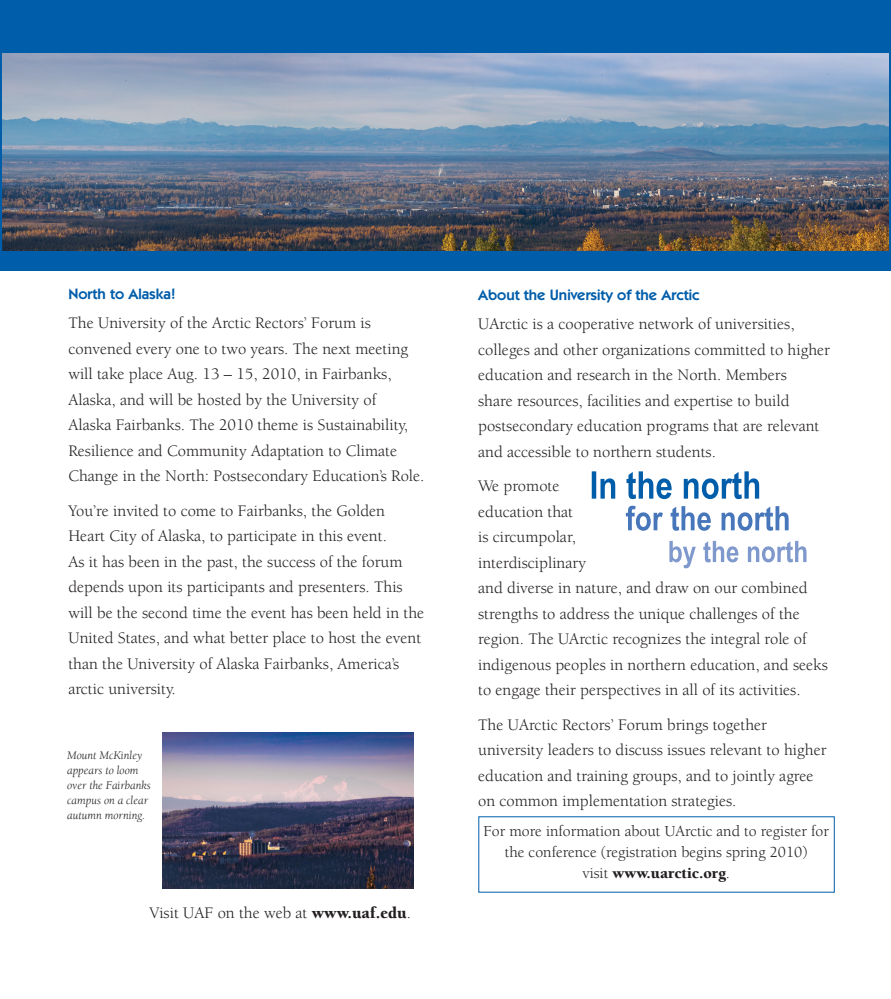
<style>
.page{position:relative;width:891px;height:999px;background:#fff}
.page>*{position:absolute;margin:0;border:0;box-sizing:border-box;transform-origin:0 0}
.Body_Copy{font:16.5px/25.5px "Berkeley Std";color:#231f20}
.Body_Copy-2{font:15.75px/21px "Berkeley Std";color:#231f20;text-align:center}
.Subhead{font:600 15px "ITC Kabel Std";color:#005daa}
.t1{font:italic 12px/15px "Berkeley Std";color:#231f20}
.s1{font-weight:900}
</style>
<div class="page">
<div style="left:0;top:0;width:891px;height:271px;background:#005daa"></div>
<img style="left:2px;top:53px;width:887px;height:197px">
<img style="left:163px;top:732px;width:251px;height:157px">
<svg style="left:669px;top:541px;width:138px;height:27px"></svg>
<svg style="left:626px;top:506px;width:163px;height:25px"></svg>
<svg style="left:592px;top:471px;width:167px;height:28px"></svg>
<p class="Subhead" style="left:68px;top:285px;width:109px">North to Alaska!</p>
<p class="Body_Copy" style="left:68px;top:311px;width:358px">The University of the Arctic Rectors’ Forum is convened every one to two years. The next meeting will take place Aug. 13 – 15, 2010, in Fairbanks, Alaska, and will be hosted by the University of<br>Alaska Fairbanks. The 2010 theme is Sustainability, Resilience and Community Adaptation to Climate Change in the North: Postsecondary Education’s Role.</p>
<p class="Body_Copy" style="left:68px;top:498px;width:357px">You’re invited to come to Fairbanks, the Golden Heart City of Alaska, to participate in this event.<br>As it has been in the past, the success of the forum depends upon its participants and presenters. This will be the second time the event has been held in the United States, and what better place to host the event than the University of Alaska Fairbanks, America’s arctic university.</p>
<p class="t1" style="left:67px;top:748px;width:85px">Mount McKinley appears to loom over the Fairbanks campus on a clear autumn morning.</p>
<p class="Body_Copy" style="left:150px;top:901px;width:263px">Visit UAF on the web at <span class="s1">www.uaf.edu</span>.</p>
<p class="Subhead" style="left:478px;top:286px;width:223px">About the University of the Arctic</p>
<p class="Body_Copy" style="left:478px;top:312px;width:353px">UArctic is a cooperative network of universities, colleges and other organizations committed to higher education and research in the North. Members<br>share resources, facilities and expertise to build postsecondary education programs that are relevant and accessible to northern students.</p>
<p class="Body_Copy" style="left:478px;top:474px;width:351px">We promote<br>education that<br>is circumpolar,<br>interdisciplinary<br>and diverse in nature, and draw on our combined strengths to address the unique challenges of the region. The UArctic recognizes the integral role of indigenous peoples in northern education, and seeks to engage their perspectives in all of its activities.</p>
<p class="Body_Copy" style="left:478px;top:712px;width:350px">The UArctic Rectors’ Forum brings together university leaders to discuss issues relevant to higher education and training groups, and to jointly agree on common implementation strategies.</p>
<p class="Body_Copy-2" style="left:483px;top:821px;width:347px">For more information about UArctic and to register for the conference (registration begins spring 2010)<br>visit <span class="s1">www.uarctic.org</span>.</p>
</div>
